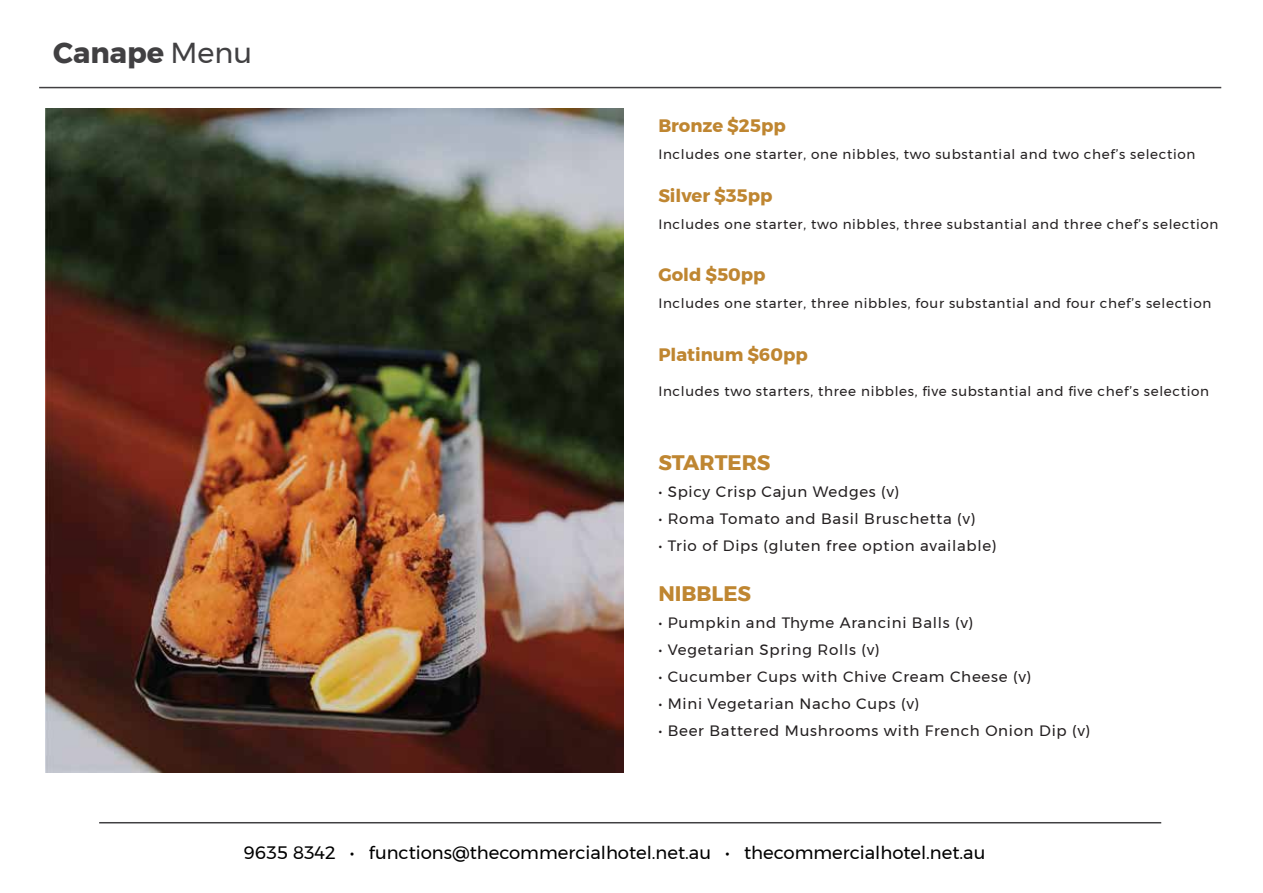
<style>
.page{position:relative;width:1263px;height:893px;background:#fff}
.page>*{position:absolute;margin:0;border:0;box-sizing:border-box;transform-origin:0 0}
.t1{font:700 28.8px "Montserrat";color:#414042}
.t2{font:700 21px "Montserrat";color:#bf8631}
.t3{font:18px "Montserrat";color:#000}
.t4{font:700 18px "Montserrat";color:#bf8631}
.t5{font:15px "Montserrat";letter-spacing:.05em;color:#231f20}
.t6{font:13.5px "Montserrat";letter-spacing:.05em;color:#231f20}
.s1{font-weight:400}
</style>
<div class="page">
<hr style="left:39px;top:87px;width:1182px;height:1px;background:#414042">
<img style="left:45px;top:108px;width:578px;height:665px">
<hr style="left:99px;top:822px;width:1062px;height:1px;background:#414042">
<h1 class="t1" style="left:53px;top:30px;width:200px">Canape <span class="s1">Menu</span></h1>
<h3 class="t4" style="left:658px;top:111px;width:129px">Bronze $25pp</h3>
<p class="t6" style="left:658px;top:144px;width:539px">Includes one starter, one nibbles, two substantial and two chef’s selection</p>
<h3 class="t4" style="left:658px;top:182px;width:116px">Silver $35pp</h3>
<p class="t6" style="left:658px;top:214px;width:562px">Includes one starter, two nibbles, three substantial and three chef’s selection</p>
<h3 class="t4" style="left:658px;top:260px;width:109px">Gold $50pp</h3>
<p class="t6" style="left:658px;top:292px;width:554px">Includes one starter, three nibbles, four substantial and four chef’s selection</p>
<h3 class="t4" style="left:658px;top:340px;width:151px">Platinum $60pp</h3>
<p class="t6" style="left:658px;top:381px;width:552px">Includes two starters, three nibbles, five substantial and five chef’s selection</p>
<h2 class="t2" style="left:658px;top:446px;width:114px">STARTERS</h2>
<p class="t5" style="left:658px;top:481px;width:243px">• Spicy Crisp Cajun Wedges (v)</p>
<p class="t5" style="left:658px;top:508px;width:319px">• Roma Tomato and Basil Bruschetta (v)</p>
<p class="t5" style="left:658px;top:535px;width:340px">• Trio of Dips (gluten free option available)</p>
<h2 class="t2" style="left:658px;top:577px;width:94px">NIBBLES</h2>
<p class="t5" style="left:658px;top:611px;width:317px">• Pumpkin and Thyme Arancini Balls (v)</p>
<p class="t5" style="left:658px;top:638px;width:223px">• Vegetarian Spring Rolls (v)</p>
<p class="t5" style="left:658px;top:665px;width:374px">• Cucumber Cups with Chive Cream Cheese (v)</p>
<p class="t5" style="left:658px;top:692px;width:263px">• Mini Vegetarian Nacho Cups (v)</p>
<p class="t5" style="left:658px;top:719px;width:434px">• Beer Battered Mushrooms with French Onion Dip (v)</p>
<h3 class="t3" style="left:243px;top:839px;width:743px">9635 8342 • functions@thecommercialhotel.net.au • thecommercialhotel.net.au</h3>
</div>
